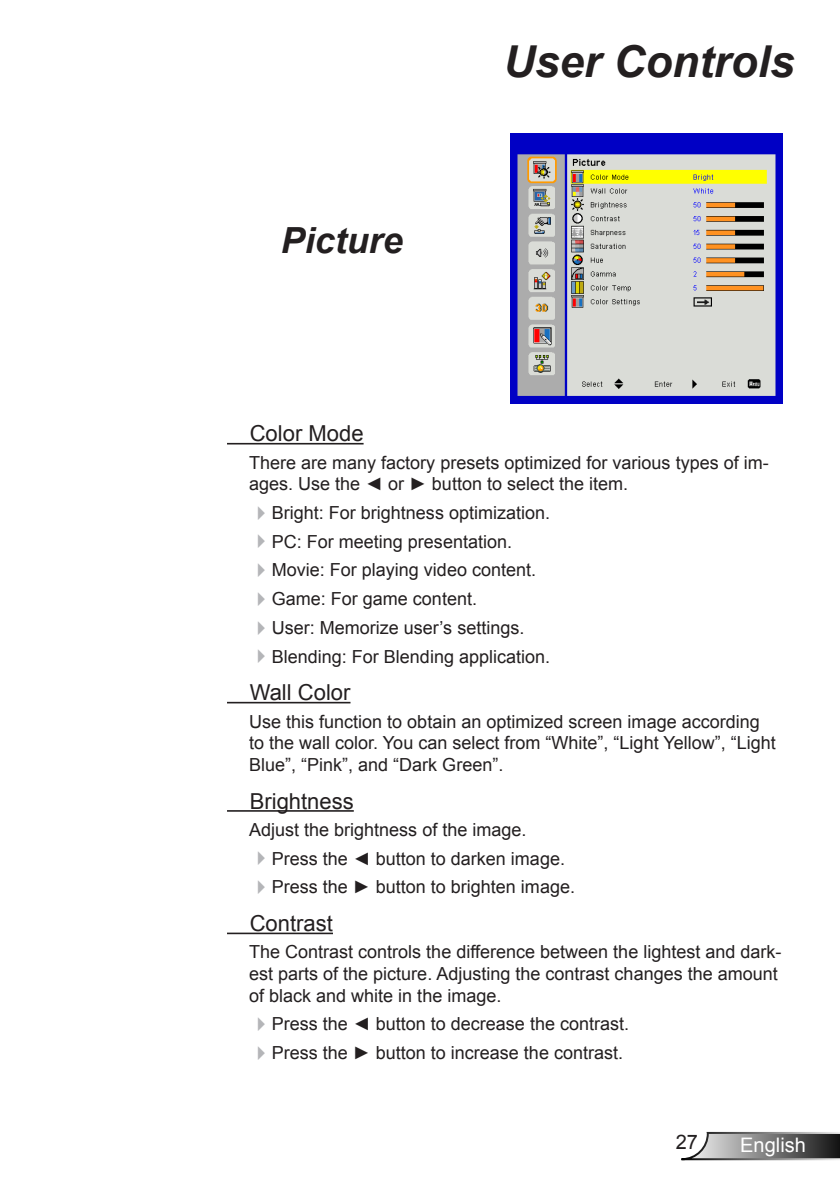
<style>
.page{position:relative;width:840px;height:1191px;background:#fff}
.page>*{position:absolute;margin:0;border:0;box-sizing:border-box;transform-origin:0 0}
.t1{font:italic 700 44px "Arial";color:#231f20}
.t2{font:italic 700 36px "Arial";color:#231f20}
.t3{font:22px "Arial";color:#231f20}
.t4{font:20px "Arial";color:#fff}
.t5{font:20px "Arial";color:#231f20}
.t6{font:18px/28.8px "Arial";color:#231f20}
</style>
<div class="page">
<svg style="left:681px;top:1131px;width:158px;height:30px"></svg>
<hr style="left:227px;top:443px;width:136px;height:1px;background:#231f20">
<hr style="left:227px;top:702px;width:123px;height:1px;background:#231f20">
<hr style="left:227px;top:810px;width:126px;height:1px;background:#231f20">
<hr style="left:227px;top:932px;width:106px;height:2px;background:#231f20">
<img style="left:510px;top:133px;width:272px;height:270px">
<h2 class="t2" style="left:280px;top:216px;width:124px">Picture</h2>
<h1 class="t1" style="left:503px;top:33px;width:292px">User Controls</h1>
<p class="t3" style="left:249px;top:419px;width:115px">Color Mode</p>
<p class="t6" style="left:249px;top:452px;width:521px;line-height:21.6px">There are many factory presets optimized for various types of im&shy;ages. Use the ◄ or ► button to select the item.</p>
<p class="t6" style="left:271px;top:498px;width:280px">Bright: For brightness optimization.<br>PC: For meeting presentation.<br>Movie: For playing video content.<br>Game: For game content.<br>User: Memorize user’s settings.<br>Blending: For Blending application.</p>
<p class="t3" style="left:249px;top:678px;width:102px">Wall Color</p>
<p class="t6" style="left:249px;top:710px;width:528px;line-height:21.6px">Use this function to obtain an optimized screen image according to the wall color. You can select from “White”, “Light Yellow”, “Light<br>Blue”, “Pink”, and “Dark Green”.</p>
<p class="t3" style="left:249px;top:786px;width:105px">Brightness</p>
<p class="t6" style="left:271px;top:815px;width:304px;text-indent:-23px">Adjust the brightness of the image.<br>Press the ◄ button to darken image.<br>Press the ► button to brighten image.</p>
<p class="t3" style="left:249px;top:909px;width:85px">Contrast</p>
<p class="t6" style="left:249px;top:941px;width:533px;line-height:21.6px">The Contrast controls the difference between the lightest and dark&shy;est parts of the picture. Adjusting the contrast changes the amount of black and white in the image.</p>
<p class="t6" style="left:271px;top:1009px;width:359px">Press the ◄ button to decrease the contrast.<br>Press the ► button to increase the contrast.</p>
<p class="t5" style="left:675px;top:1128px;width:24px">27</p>
<p class="t4" style="left:739px;top:1131px;width:67px">English</p>
</div>
